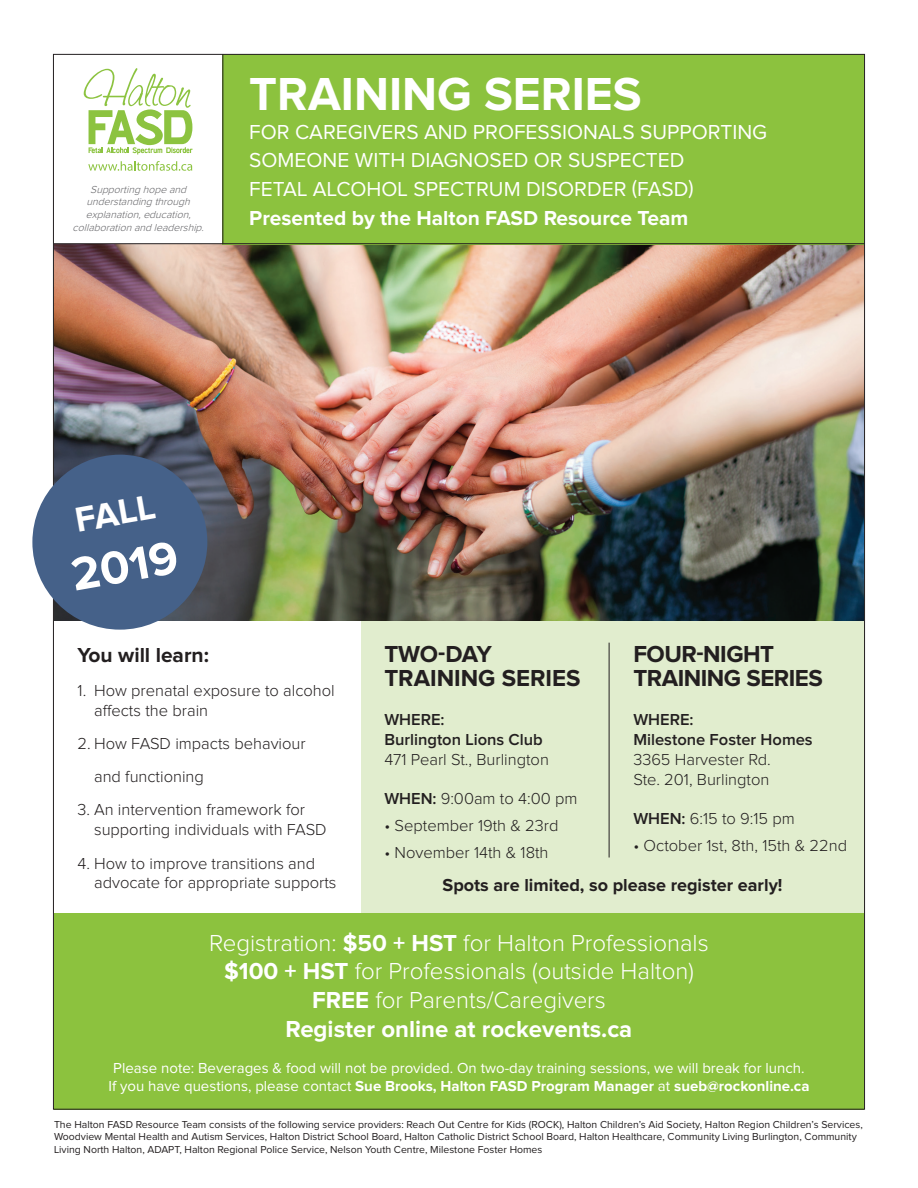
<style>
.page{position:relative;width:918px;height:1188px;background:#fff}
.page>*{position:absolute;margin:0;border:0;box-sizing:border-box;transform-origin:0 0}
.t1{font:700 48px "Proxima Nova";color:#fff}
.t2{font:700 36px "Proxima Nova";color:#fff}
.t3{font:300 24px "Proxima Nova";color:#fff}
.t4{font:700 24px "Proxima Nova";color:#fff}
.t5{font:700 24px/24px "Proxima Nova";letter-spacing:-.02em;color:#231f20}
.t6{font:700 24px/24px "Proxima Nova";color:#231f20}
.t7{font:21px "Proxima Nova";color:#fff}
.t8{font:700 21px "Proxima Nova";color:#fff}
.t9{font:700 21px "Proxima Nova";color:#231f20}
.t10{font:700 18px "Proxima Nova";color:#231f20}
.t11{font:300 16.5px/19.8px "Proxima Nova";color:#231f20}
.t12{font:600 16.5px "Proxima Nova";color:#231f20}
.t13{font:15px "Proxima Nova";color:#fff}
.t14{font:700 15px "Proxima Nova";color:#fff}
.t15{font:10.5px/12.6px "Proxima Nova";color:#231f20}
.t16{font:italic 300 10.5px/12.6px "Proxima Nova";color:#636366;text-align:center}
.s1{font-weight:600}
.s2{font-weight:700}
.s3{font-weight:400}
</style>
<div class="page">
<div style="left:361px;top:621px;width:503px;height:292px;background:#e1edce"></div>
<img style="left:55px;top:244px;width:808px;height:377px">
<div style="left:54px;top:913px;width:810px;height:197px;background:#8cc23e"></div>
<div style="left:222px;top:54px;width:642px;height:190px;background:#8cc23e"></div>
<hr style="left:54px;top:243px;width:810px;height:1px;background:#231f20">
<hr style="left:222px;top:54px;width:1px;height:190px;background:#231f20">
<hr style="left:609px;top:643px;width:1px;height:215px;background:#231f20">
<svg style="left:84px;top:68px;width:109px;height:86px"></svg>
<svg style="left:88px;top:161px;width:104px;height:10px"></svg>
<div style="left:32px;top:455px;width:175px;height:175px;background:#456189;border-radius:50%"></div>
<p class="t16" style="left:73px;top:183px;width:136px">Supportinghopeand understandingthrough explanation,education, collaborationandleadership.</p>
<p class="t1" style="left:249px;top:67px;width:394px">TRAINING SERIES</p>
<p class="t7" style="left:249px;top:120px;width:520px">FOR CAREGIVERS AND PROFESSIONALS SUPPORTING</p>
<p class="t7" style="left:249px;top:148px;width:437px">SOMEONE WITH DIAGNOSED OR SUSPECTED</p>
<p class="t7" style="left:249px;top:177px;width:446px">FETAL ALCOHOL SPECTRUM DISORDER (FASD)</p>
<p class="t8" style="left:249px;top:206px;width:441px">Presented by the Halton FASD Resource Team</p>
<p class="t2" style="left:72px;top:500px;width:82px;rotate:-10deg">FALL</p>
<p class="t1" style="left:67px;top:548px;width:109px;rotate:-10deg">2019</p>
<p class="t9" style="left:78px;top:643px;width:133px">You will learn:</p>
<p class="t11" style="left:94px;top:681px;width:242px;text-indent:-16px">1. How prenatal exposure to alcohol affects the brain</p>
<p class="t11" style="left:78px;top:734px;width:230px">2. How FASD impacts behaviour</p>
<p class="t11" style="left:94px;top:767px;width:111px">and functioning</p>
<p class="t11" style="left:94px;top:800px;width:234px;text-indent:-16px">3. An intervention framework for supporting individuals with FASD</p>
<p class="t11" style="left:94px;top:853px;width:244px;text-indent:-16px">4. How to improve transitions and advocate for appropriate supports</p>
<p class="t6" style="left:384px;top:642px;width:198px">TWO-DAY<br>TRAINING SERIES</p>
<p class="t12" style="left:384px;top:710px;width:62px">WHERE:</p>
<p class="t12" style="left:384px;top:730px;width:160px">Burlington Lions Club</p>
<p class="t11" style="left:384px;top:750px;width:166px">471 Pearl St., Burlington</p>
<p class="t11" style="left:384px;top:789px;width:195px"><span class="s1">WHEN:</span> 9:00am to 4:00 pm</p>
<p class="t11" style="left:384px;top:816px;width:176px">• September 19th &amp; 23rd</p>
<p class="t11" style="left:384px;top:842px;width:166px">• November 14th &amp; 18th</p>
<p class="t5" style="left:633px;top:642px;width:191px">FOUR-NIGHT<br>TRAINING SERIES</p>
<p class="t12" style="left:633px;top:710px;width:62px">WHERE:</p>
<p class="t12" style="left:633px;top:730px;width:181px">Milestone Foster Homes</p>
<p class="t11" style="left:633px;top:750px;width:139px">3365 Harvester Rd.</p>
<p class="t11" style="left:633px;top:769px;width:138px">Ste. 201, Burlington</p>
<p class="t11" style="left:633px;top:809px;width:163px"><span class="s1">WHEN:</span> 6:15 to 9:15 pm</p>
<p class="t11" style="left:633px;top:836px;width:215px">• October 1st, 8th, 15th &amp; 22nd</p>
<p class="t10" style="left:443px;top:875px;width:341px">Spots are limited, so please register early!</p>
<p class="t3" style="left:209px;top:929px;width:501px">Registration: <span class="s2">$50 + HST</span> for Halton Professionals</p>
<p class="t3" style="left:224px;top:958px;width:471px"><span class="s2">$100 + HST</span> for Professionals (outside Halton)</p>
<p class="t3" style="left:312px;top:986px;width:295px"><span class="s2">FREE</span> for Parents/Caregivers</p>
<p class="t4" style="left:286px;top:1015px;width:348px">Register online at rockevents.ca</p>
<p class="t13" style="left:113px;top:1060px;width:693px">Please note: Beverages &amp; food will not be provided. On two-day training sessions, we will break for lunch.</p>
<p class="t14" style="left:108px;top:1077px;width:703px"><span class="s3">If you have questions, please contact</span> Sue Brooks, Halton FASD Program Manager <span class="s3">at</span> sueb@rockonline.ca</p>
<p class="t15" style="left:54px;top:1118px;width:810px">The Halton FASD Resource Team consists of the following service providers: Reach Out Centre for Kids (ROCK), Halton Children’s Aid Society, Halton Region Children’s Services,<br>Woodview Mental Health and Autism Services, Halton District School Board, Halton Catholic District School Board, Halton Healthcare, Community Living Burlington, Community<br>Living North Halton, ADAPT, Halton Regional Police Service, Nelson Youth Centre, Milestone Foster Homes</p>
</div>
